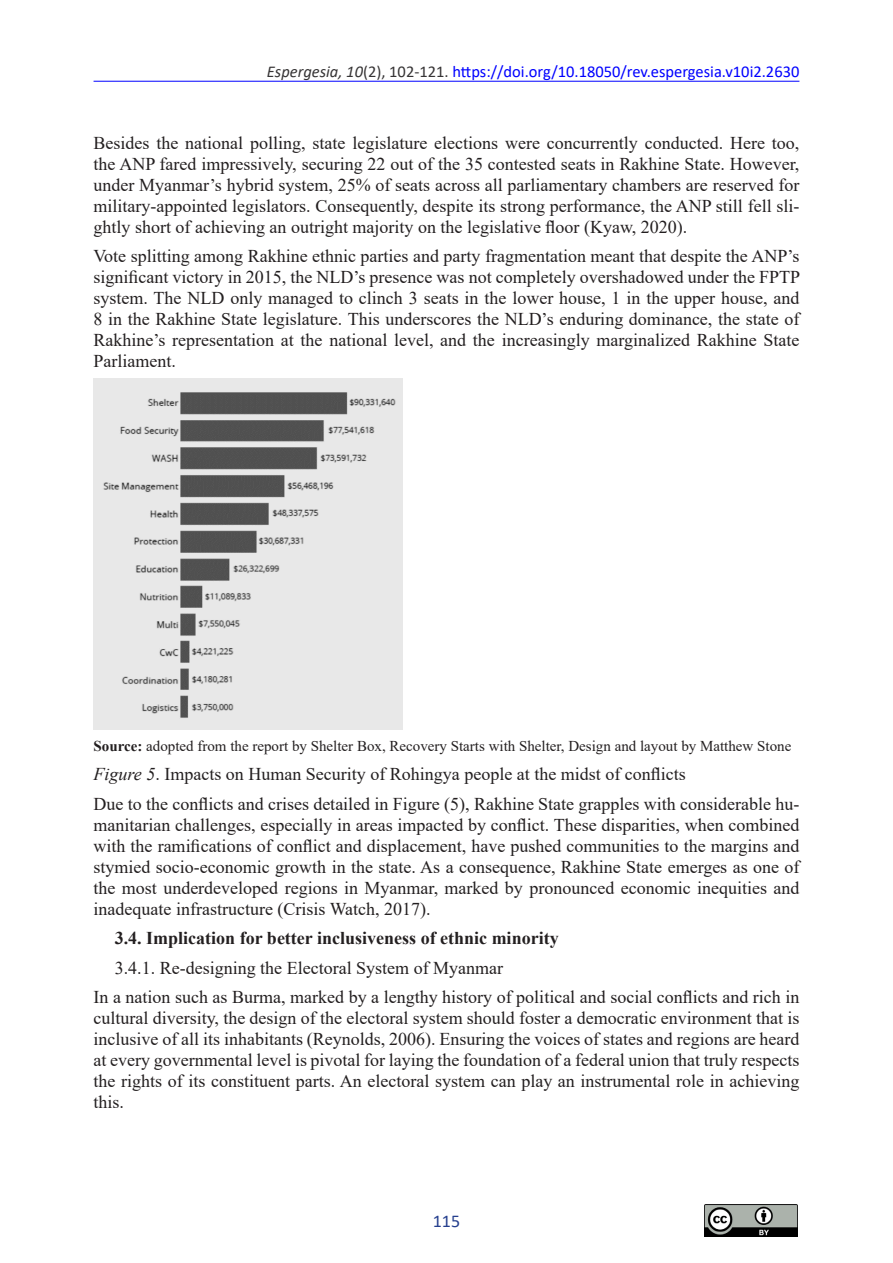
<style>
.page{position:relative;width:893px;height:1263px;background:#fff}
.page>*{position:absolute;margin:0;border:0;box-sizing:border-box;transform-origin:0 0}
.t1{font:18px/21px "Times New Roman";color:#231f20;text-align:justify}
.t2{font:700 18px "Times New Roman";color:#231f20}
.t3{font:18px "Calibri";color:#253f8e}
.t4{font:16.5px "Calibri";color:#00f}
.t5{font:15px "Times New Roman";color:#231f20}
.s1{font-style:italic;color:#363435}
.s2{color:#363435}
.s3{font-weight:700}
.s4{font-style:italic}
</style>
<div class="page">
<hr style="left:94px;top:81px;width:705px;height:1px;background:#00f">
<img style="left:705px;top:1204px;width:92px;height:33px">
<img style="left:94px;top:378px;width:308px;height:351px">
<p class="t4" style="left:267px;top:60px;width:534px"><span class="s1">Espergesia, 10</span><span class="s2">(2), 102-121.</span> https://doi.org/10.18050/rev.espergesia.v10i2.2630</p>
<p class="t1" style="left:94px;top:131px;width:707px">Besides the national polling, state legislature elections were concurrently conducted. Here too, the ANP fared impressively, securing 22 out of the 35 contested seats in Rakhine State. However, under Myanmar’s hybrid system, 25% of seats across all parliamentary chambers are reserved for military-appointed legislators. Consequently, despite its strong performance, the ANP still fell sli&shy;ghtly short of achieving an outright majority on the legislative floor (Kyaw, 2020).</p>
<p class="t1" style="left:94px;top:245px;width:708px">Vote splitting among Rakhine ethnic parties and party fragmentation meant that despite the ANP’s significant victory in 2015, the NLD’s presence was not completely overshadowed under the FPTP system. The NLD only managed to clinch 3 seats in the lower house, 1 in the upper house, and 8 in the Rakhine State legislature. This underscores the NLD’s enduring dominance, the state of Rakhine’s representation at the national level, and the increasingly marginalized Rakhine State Parliament.</p>
<p class="t5" style="left:94px;top:735px;width:699px"><span class="s3">Source:</span> adopted from the report by Shelter Box, Recovery Starts with Shelter, Design and layout by Matthew Stone</p>
<p class="t1" style="left:94px;top:763px;width:594px"><span class="s4">Figure 5</span>. Impacts on Human Security of Rohingya people at the midst of conflicts</p>
<p class="t1" style="left:94px;top:793px;width:707px">Due to the conflicts and crises detailed in Figure (5), Rakhine State grapples with considerable hu&shy;manitarian challenges, especially in areas impacted by conflict. These disparities, when combined with the ramifications of conflict and displacement, have pushed communities to the margins and stymied socio-economic growth in the state. As a consequence, Rakhine State emerges as one of the most underdeveloped regions in Myanmar, marked by pronounced economic inequities and inadequate infrastructure (Crisis Watch, 2017).</p>
<p class="t2" style="left:115px;top:925px;width:445px">3.4. Implication for better inclusiveness of ethnic minority</p>
<p class="t1" style="left:115px;top:957px;width:390px">3.4.1. Re-designing the Electoral System of Myanmar</p>
<p class="t1" style="left:94px;top:986px;width:707px">In a nation such as Burma, marked by a lengthy history of political and social conflicts and rich in cultural diversity, the design of the electoral system should foster a democratic environment that is inclusive of all its inhabitants (Reynolds, 2006). Ensuring the voices of states and regions are heard at every governmental level is pivotal for laying the foundation of a federal union that truly respects the rights of its constituent parts. An electoral system can play an instrumental role in achieving this.</p>
<p class="t3" style="left:433px;top:1209px;width:29px">115</p>
</div>
